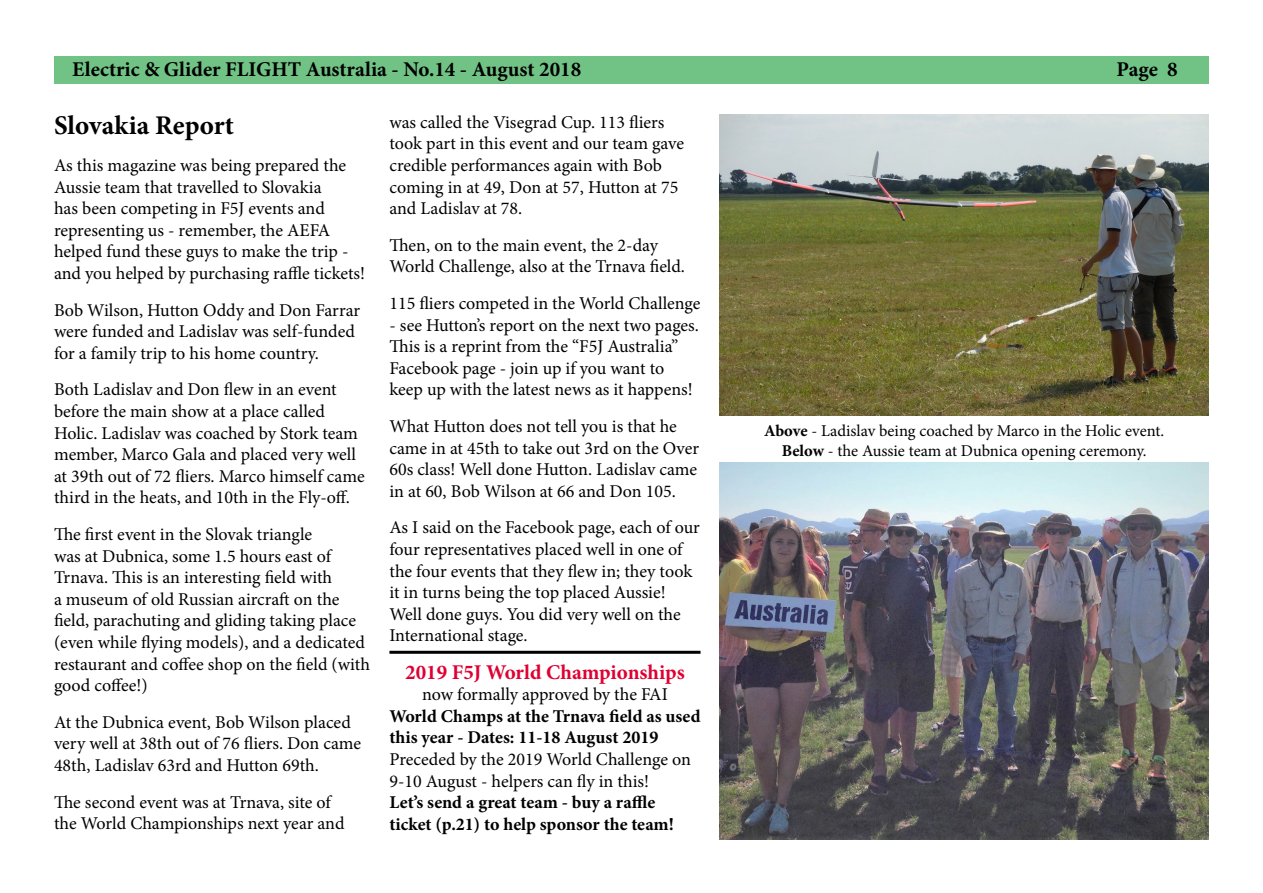
<style>
.page{position:relative;width:1263px;height:893px;background:#fff}
.page>*{position:absolute;margin:0;border:0;box-sizing:border-box;transform-origin:0 0}
.t1{font:700 27px "Minion Pro";letter-spacing:.005em;color:#000}
.t2{font:700 21px "Minion Pro";color:#000}
.t3{font:700 21px "Minion Pro";color:#df0032}
.t4{font:18px/21.6px "Minion Pro";letter-spacing:-.005em;color:#000}
.t5{font:700 18px/21.6px "Minion Pro";color:#000}
.t6{font:16.5px/19.8px "Minion Pro";color:#000;text-align:center}
.s1{font-weight:700}
</style>
<div class="page">
<div style="left:54px;top:56px;width:1155px;height:28px;background:#71c385"></div>
<img style="left:719px;top:115px;width:490px;height:301px">
<img style="left:719px;top:463px;width:490px;height:377px">
<hr style="left:389px;top:651px;width:311px;height:3px;background:#000">
<p class="t2" style="left:72px;top:55px;width:510px">Electric &amp; Glider FLIGHT Australia - No.14 - August 2018</p>
<p class="t2" style="left:1116px;top:55px;width:63px">Page 8</p>
<h1 class="t1" style="left:54px;top:107px;width:182px">Slovakia Report</h1>
<p class="t4" style="left:54px;top:155px;width:313px">As this magazine was being prepared the Aussie team that travelled to Slovakia<br>has been competing in F5J events and representing us - remember, the AEFA helped fund these guys to make the trip - and you helped by purchasing raffle tickets!</p>
<p class="t4" style="left:54px;top:299px;width:308px">Bob Wilson, Hutton Oddy and Don Farrar were funded and Ladislav was self-funded for a family trip to his home country.</p>
<p class="t4" style="left:54px;top:379px;width:312px">Both Ladislav and Don flew in an event before the main show at a place called Holic. Ladislav was coached by Stork team member, Marco Gala and placed very well at 39th out of 72 fliers. Marco himself came third in the heats, and 10th in the Fly-off.</p>
<p class="t4" style="left:54px;top:524px;width:318px">The first event in the Slovak triangle<br>was at Dubnica, some 1.5 hours east of Trnava. This is an interesting field with<br>a museum of old Russian aircraft on the field, parachuting and gliding taking place (even while flying models), and a dedicated restaurant and coffee shop on the field (with good coffee!)</p>
<p class="t4" style="left:54px;top:711px;width:309px">At the Dubnica event, Bob Wilson placed very well at 38th out of 76 fliers. Don came<br>48th, Ladislav 63rd and Hutton 69th.</p>
<p class="t4" style="left:54px;top:791px;width:292px">The second event was at Trnava, site of the World Championships next year and</p>
<p class="t4" style="left:389px;top:111px;width:296px">was called the Visegrad Cup. 113 fliers took part in this event and our team gave credible performances again with Bob coming in at 49, Don at 57, Hutton at 75 and Ladislav at 78.</p>
<p class="t4" style="left:389px;top:234px;width:297px">Then, on to the main event, the 2-day<br>World Challenge, also at the Trnava field.</p>
<p class="t4" style="left:389px;top:293px;width:313px">115 fliers competed in the World Challenge</p>
<p class="t4" style="left:389px;top:314px;width:311px">- see Hutton’s report on the next two pages.<br>This is a reprint from the “F5J Australia” Facebook page - join up if you want to keep up with the latest news as it happens!</p>
<p class="t4" style="left:389px;top:416px;width:311px">What Hutton does not tell you is that he came in at 45th to take out 3rd on the Over 60s class! Well done Hutton. Ladislav came in at 60, Bob Wilson at 66 and Don 105.</p>
<p class="t4" style="left:389px;top:517px;width:312px">As I said on the Facebook page, each of our four representatives placed well in one of the four events that they flew in; they took it in turns being the top placed Aussie!<br>Well done guys. You did very well on the International stage.</p>
<p class="t3" style="left:405px;top:657px;width:281px">2019 F5J World Championships</p>
<p class="t4" style="left:422px;top:684px;width:247px">now formally approved by the FAI</p>
<p class="t5" style="left:389px;top:705px;width:313px">World Champs at the Trnava field as used this year - Dates: 11-18 August 2019</p>
<p class="t4" style="left:389px;top:749px;width:303px">Preceded by the 2019 World Challenge on<br>9-10 August - helpers can fly in this!</p>
<p class="t5" style="left:389px;top:791px;width:286px">Let’s send a great team - buy a raffle ticket (p.21) to help sponsor the team!</p>
<p class="t6" style="left:764px;top:421px;width:402px"><span class="s1">Above</span> - Ladislav being coached by Marco in the Holic event.<br><span class="s1">Below</span> - the Aussie team at Dubnica opening ceremony.</p>
</div>
